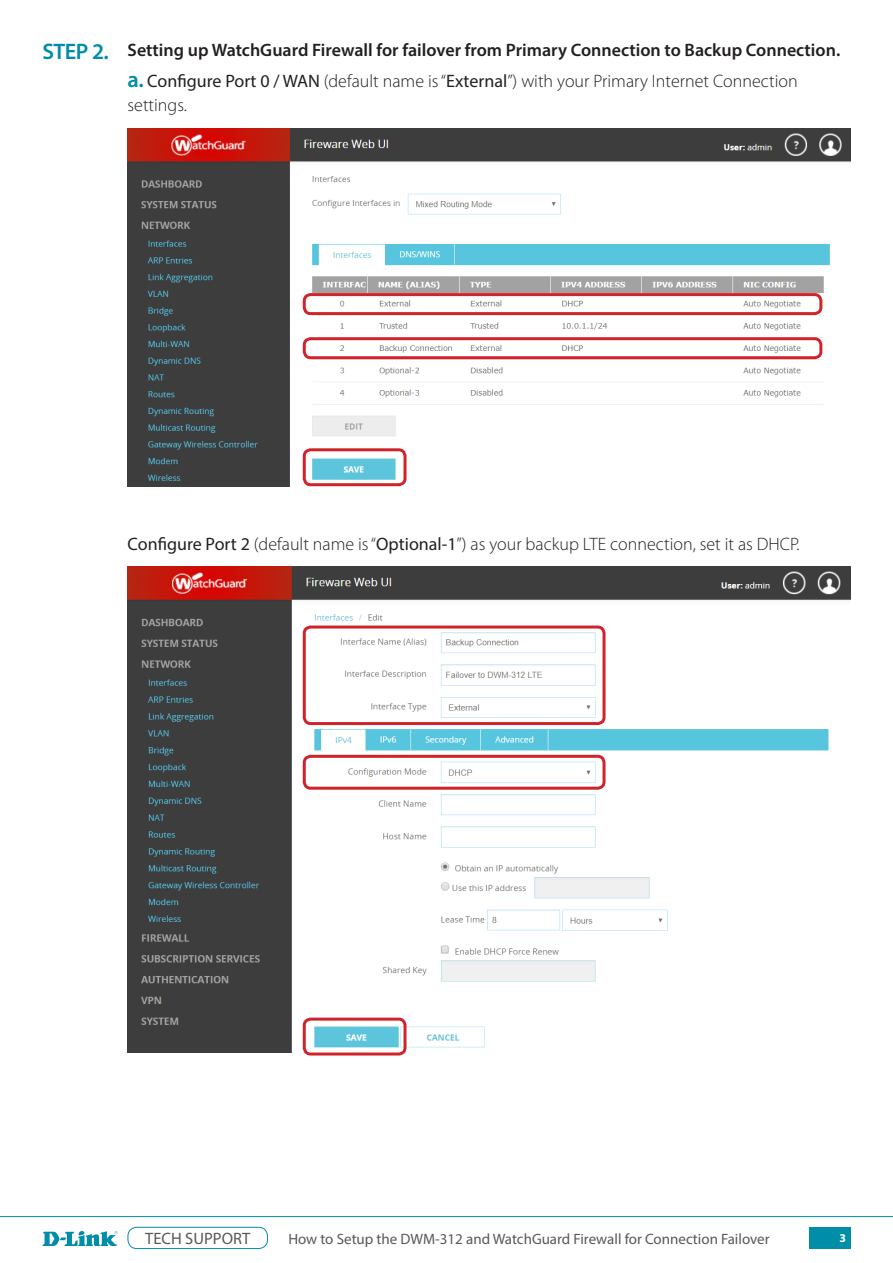
<style>
.page{position:relative;width:893px;height:1263px;background:#fff}
.page>*{position:absolute;margin:0;border:0;box-sizing:border-box;transform-origin:0 0}
.t1{font:600 22.5px "Myriad Pro";color:#008da8}
.t2{font:300 18px/24px "Myriad Pro";color:#231f20}
.t3{font:600 18px "Myriad Pro";color:#231f20}
.Main_Body{font:16.5px "Myriad Pro";color:#57585a}
.Main_Body-2{font:15px "Myriad Pro";color:#57585a}
.Main_Body-3{font:700 12px "Myriad Pro";color:#fff}
.s1{font-weight:600;font-size:22.5px;color:#008da8}
.s2{font-weight:400}
</style>
<div class="page">
<div style="left:128px;top:1227px;width:140px;height:22px;border:1px solid #008da8;border-radius:9px"></div>
<div style="left:809px;top:1227px;width:41px;height:21px;background:#008da8"></div>
<svg style="left:42px;top:1231px;width:76px;height:15px"></svg>
<hr style="left:0;top:1216px;width:893px;height:1px;background:#008da8">
<img style="left:128px;top:129px;width:722px;height:357px">
<img style="left:128px;top:566px;width:722px;height:487px">
<div style="left:303px;top:293px;width:519px;height:22px;border:3px solid #d1232a;border-radius:6px"></div>
<div style="left:303px;top:337px;width:519px;height:22px;border:3px solid #d1232a;border-radius:6px"></div>
<div style="left:303px;top:755px;width:302px;height:35px;border:3px solid #d1232a;border-radius:6px"></div>
<div style="left:303px;top:625px;width:302px;height:100px;border:3px solid #d1232a;border-radius:6px"></div>
<div style="left:303px;top:448px;width:103px;height:38px;border:3px solid #d1232a;border-radius:6px"></div>
<div style="left:303px;top:1017px;width:103px;height:38px;border:3px solid #d1232a;border-radius:6px"></div>
<p class="t1" style="left:43px;top:38px;width:68px">STEP 2.</p>
<p class="t3" style="left:128px;top:39px;width:714px">Setting up WatchGuard Firewall for failover from Primary Connection to Backup Connection.</p>
<p class="t2" style="left:128px;top:69px;width:672px"><span class="s1">a.</span> <span class="s2">Configure Port 0 / WAN</span> (default name is “<span class="s2">External</span>”) with your Primary Internet Connection settings.</p>
<p class="t2" style="left:128px;top:532px;width:674px"><span class="s2">Configure Port 2</span> (default name is “<span class="s2">Optional-1</span>”) as your backup LTE connection, set it as DHCP.</p>
<p class="Main_Body" style="left:145px;top:1228px;width:107px">TECH SUPPORT</p>
<p class="Main_Body-2" style="left:288px;top:1229px;width:483px">How to Setup the DWM-312 and WatchGuard Firewall for Connection Failover</p>
<p class="Main_Body-3" style="left:839px;top:1230px;width:8px">3</p>
</div>
